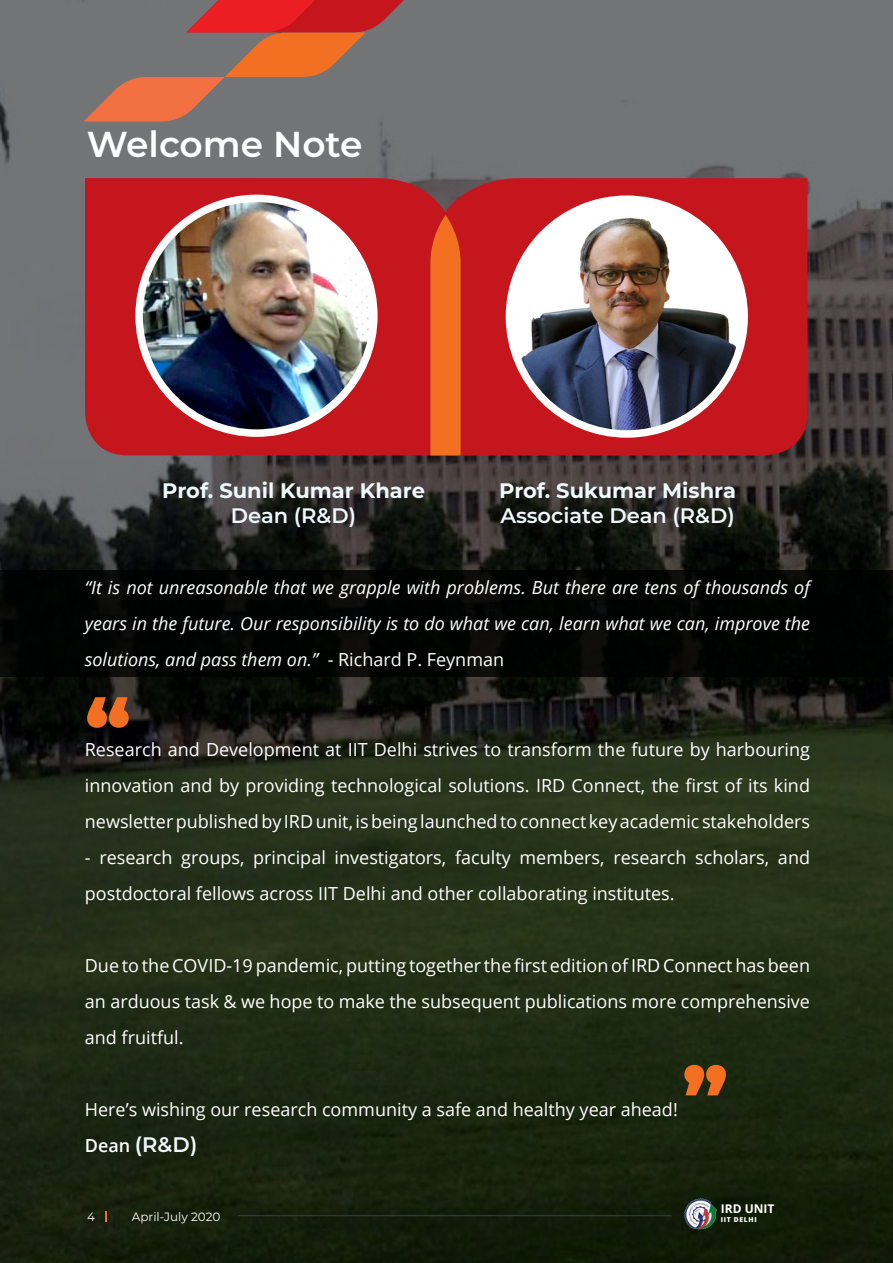
<style>
.page{position:relative;width:893px;height:1263px;background:#fff}
.page>*{position:absolute;margin:0;border:0;box-sizing:border-box;transform-origin:0 0}
.t1{font:600 36px "Montserrat";color:#fff}
.t2{font:700 21px "Montserrat";color:#eff8fa}
.t3{font:600 21px "Montserrat";color:#eff8fa}
.t4{font:18px/36px "Open Sans";color:#fff;text-align:justify}
.t5{font:italic 18px/36px "Open Sans";color:#fff;text-align:justify}
.t6{font:12px "Montserrat";color:#fff}
.t7{font:700 12px "Open Sans";color:#fff}
.t8{font:800 6.75px "Open Sans";letter-spacing:.1em;color:#fff}
.s1{font-style:normal}
.s2{font-family:"Open Sans";font-size:18px;color:#fff}
</style>
<div class="page">
<img style="left:0;top:0;width:893px;height:1263px">
<svg style="left:84px;top:0;width:332px;height:122px;background:#9c655b"></svg>
<svg style="left:87px;top:697px;width:42px;height:31px"></svg>
<svg style="left:684px;top:1065px;width:42px;height:30px"></svg>
<div style="left:85px;top:178px;width:345px;height:277px;background:#c4161c"></div>
<svg style="left:430px;top:178px;width:377px;height:277px;background:#c21e24"></svg>
<svg style="left:430px;top:215px;width:31px;height:240px;background:#ee6620"></svg>
<div style="left:0;top:570px;width:893px;height:107px;background:#000101"></div>
<img style="left:139px;top:198px;width:235px;height:235px;border-radius:117px">
<div style="left:135px;top:195px;width:243px;height:242px;border:8px solid #fff;border-radius:50%"></div>
<img style="left:509px;top:199px;width:235px;height:235px;border-radius:117px">
<div style="left:506px;top:195px;width:242px;height:243px;border:8px solid #fff;border-radius:50%"></div>
<hr style="left:238px;top:1215px;width:433px;height:1px;background:#414042">
<img style="left:685px;top:1198px;width:31px;height:32px">
<h1 class="t1" style="left:87px;top:119px;width:277px">Welcome Note</h1>
<p class="t2" style="left:162px;top:475px;width:264px">Prof. Sunil Kumar Khare</p>
<p class="t3" style="left:231px;top:500px;width:127px">Dean (R&amp;D)</p>
<p class="t2" style="left:499px;top:475px;width:238px">Prof. Sukumar Mishra</p>
<p class="t3" style="left:500px;top:500px;width:236px">Associate Dean (R&amp;D)</p>
<p class="t5" style="left:85px;top:569px;width:727px">“It is not unreasonable that we grapple with problems. But there are tens of thousands of years in the future. Our responsibility is to do what we can, learn what we can, improve the solutions, and pass them on.” <span class="s1">- Richard P. Feynman</span></p>
<p class="t4" style="left:85px;top:731px;width:727px">Research and Development at IIT Delhi strives to transform the future by harbouring innovation and by providing technological solutions. IRD Connect, the first of its kind newsletter published by IRD unit, is being launched to connect key academic stakeholders</p>
<p class="t4" style="left:85px;top:839px;width:727px">- research groups, principal investigators, faculty members, research scholars, and postdoctoral fellows across IIT Delhi and other collaborating institutes.</p>
<p class="t4" style="left:85px;top:947px;width:727px">Due to the COVID-19 pandemic, putting together the first edition of IRD Connect has been an arduous task &amp; we hope to make the subsequent publications more comprehensive and fruitful.</p>
<p class="t4" style="left:85px;top:1091px;width:594px">Here’s wishing our research community a safe and healthy year ahead!</p>
<p class="t3" style="left:85px;top:1130px;width:114px"><span class="s2">Dean</span> (R&amp;D)</p>
<p class="t6" style="left:87px;top:1208px;width:9px">4</p>
<p class="t6" style="left:132px;top:1208px;width:90px">April-July 2020</p>
<p class="t7" style="left:721px;top:1200px;width:55px">IRD UNIT</p>
<p class="t8" style="left:721px;top:1215px;width:37px">IIT DELHI</p>
</div>
